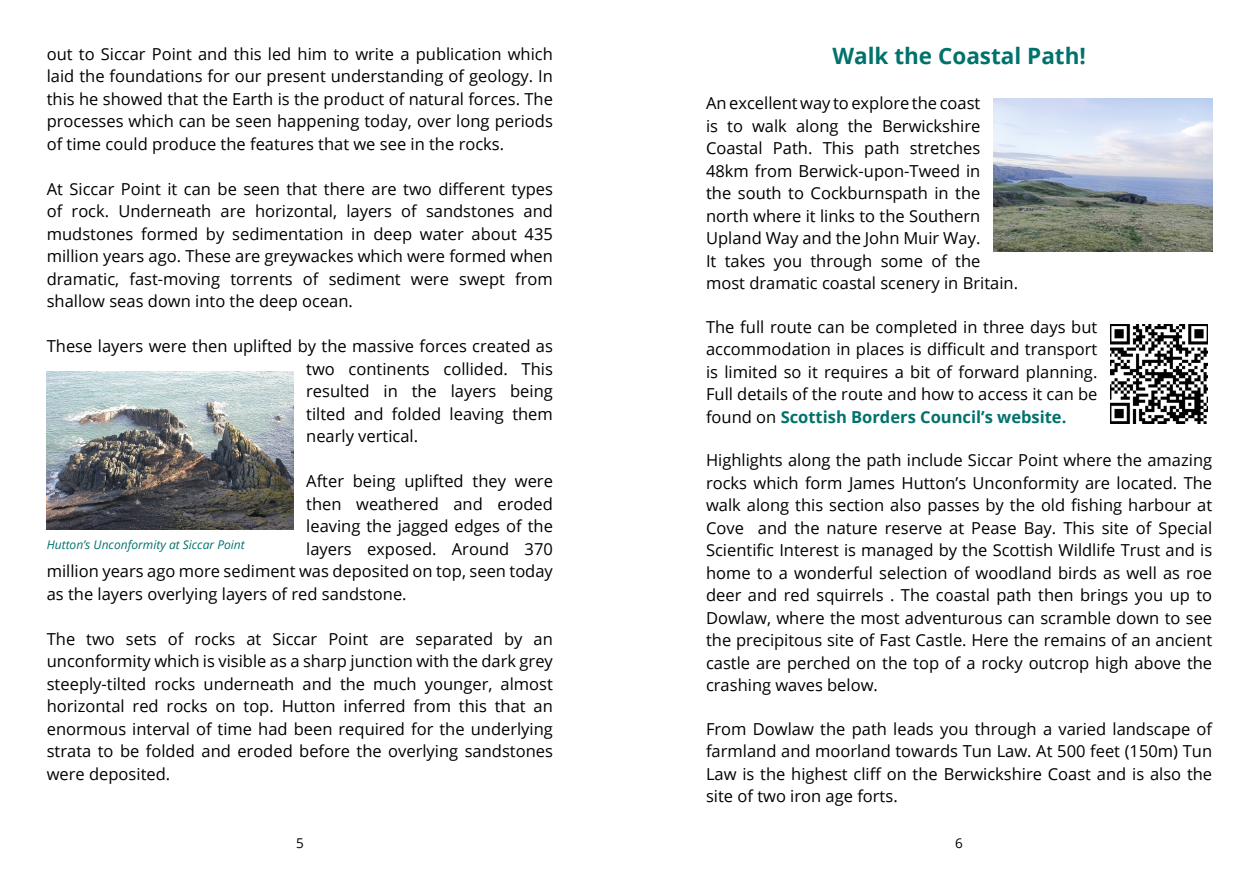
<style>
.page{position:relative;width:1259px;height:893px;background:#fff}
.page>*{position:absolute;margin:0;border:0;box-sizing:border-box;transform-origin:0 0}
.t1{font:700 22.5px "Open Sans";color:#00726c}
.t2{font:16.5px/22.5px "Open Sans";color:#000;text-align:justify}
.t3{font:13.5px "Open Sans";color:#000}
.t4{font:italic 12px "Open Sans";color:#00726c}
.s1{font-weight:700;color:#00726c}
</style>
<div class="page">
<img style="left:47px;top:371px;width:246px;height:158px">
<img style="left:993px;top:99px;width:219px;height:153px">
<img style="left:1110px;top:324px;width:98px;height:99px">
<p class="t2" style="left:47px;top:42px;width:508px">out to Siccar Point and this led him to write a publication which laid the foundations for our present understanding of geology. In this he showed that the Earth is the product of natural forces. The processes which can be seen happening today, over long periods of time could produce the features that we see in the rocks.</p>
<p class="t2" style="left:47px;top:177px;width:508px">At Siccar Point it can be seen that there are two different types of rock. Underneath are horizontal, layers of sandstones and mudstones formed by sedimentation in deep water about 435 million years ago. These are greywackes which were formed when dramatic, fast-moving torrents of sediment were swept from shallow seas down into the deep ocean.</p>
<p class="t2" style="left:306px;top:334px;width:248px;text-indent:-259px">These layers were then uplifted by the massive forces created as two continents collided. This resulted in the layers being tilted and folded leaving them nearly vertical.</p>
<p class="t2" style="left:306px;top:469px;width:248px">After being uplifted they were</p>
<p class="t2" style="left:306px;top:492px;width:248px">then weathered and eroded</p>
<p class="t2" style="left:306px;top:514px;width:248px">leaving the jagged edges of the</p>
<p class="t2" style="left:306px;top:537px;width:248px">layers exposed. Around 370</p>
<p class="t2" style="left:47px;top:559px;width:507px">million years ago more sediment was deposited on top, seen today</p>
<p class="t2" style="left:47px;top:582px;width:361px">as the layers overlying layers of red sandstone.</p>
<p class="t2" style="left:47px;top:627px;width:508px">The two sets of rocks at Siccar Point are separated by an unconformity which is visible as a sharp junction with the dark grey steeply-tilted rocks underneath and the much younger, almost horizontal red rocks on top. Hutton inferred from this that an enormous interval of time had been required for the underlying strata to be folded and eroded before the overlying sandstones were deposited.</p>
<p class="t4" style="left:47px;top:537px;width:199px">Hutton’s Unconformity at Siccar Point</p>
<h1 class="t1" style="left:832px;top:40px;width:255px">Walk the Coastal Path!</h1>
<p class="t2" style="left:706px;top:91px;width:313px;text-align:left">An excellent way to explore the coast<br>is to walk along the Berwickshire Coastal Path. This path stretches 48km from Berwick-upon-Tweed in<br>the south to Cockburnspath in the north where it links to the Southern Upland Way and the John Muir Way.<br>It takes you through some of the most dramatic coastal scenery in Britain.</p>
<p class="t2" style="left:706px;top:315px;width:393px">The full route can be completed in three days but accommodation in places is difficult and transport is limited so it requires a bit of forward planning.<br>Full details of the route and how to access it can be found on <span class="s1">Scottish Borders Council’s website.</span></p>
<p class="t2" style="left:706px;top:448px;width:508px">Highlights along the path include Siccar Point where the amazing rocks which form James Hutton’s Unconformity are located. The walk along this section also passes by the old fishing harbour at Cove and the nature reserve at Pease Bay. This site of Special Scientific Interest is managed by the Scottish Wildlife Trust and is home to a wonderful selection of woodland birds as well as roe deer and red squirrels . The coastal path then brings you up to Dowlaw, where the most adventurous can scramble down to see the precipitous site of Fast Castle. Here the remains of an ancient castle are perched on the top of a rocky outcrop high above the crashing waves below.</p>
<p class="t2" style="left:706px;top:717px;width:507px">From Dowlaw the path leads you through a varied landscape of farmland and moorland towards Tun Law. At 500 feet (150m) Tun Law is the highest cliff on the Berwickshire Coast and is also the site of two iron age forts.</p>
<p class="t3" style="left:296px;top:834px;width:9px">5</p>
<p class="t3" style="left:955px;top:834px;width:9px">6</p>
</div>
